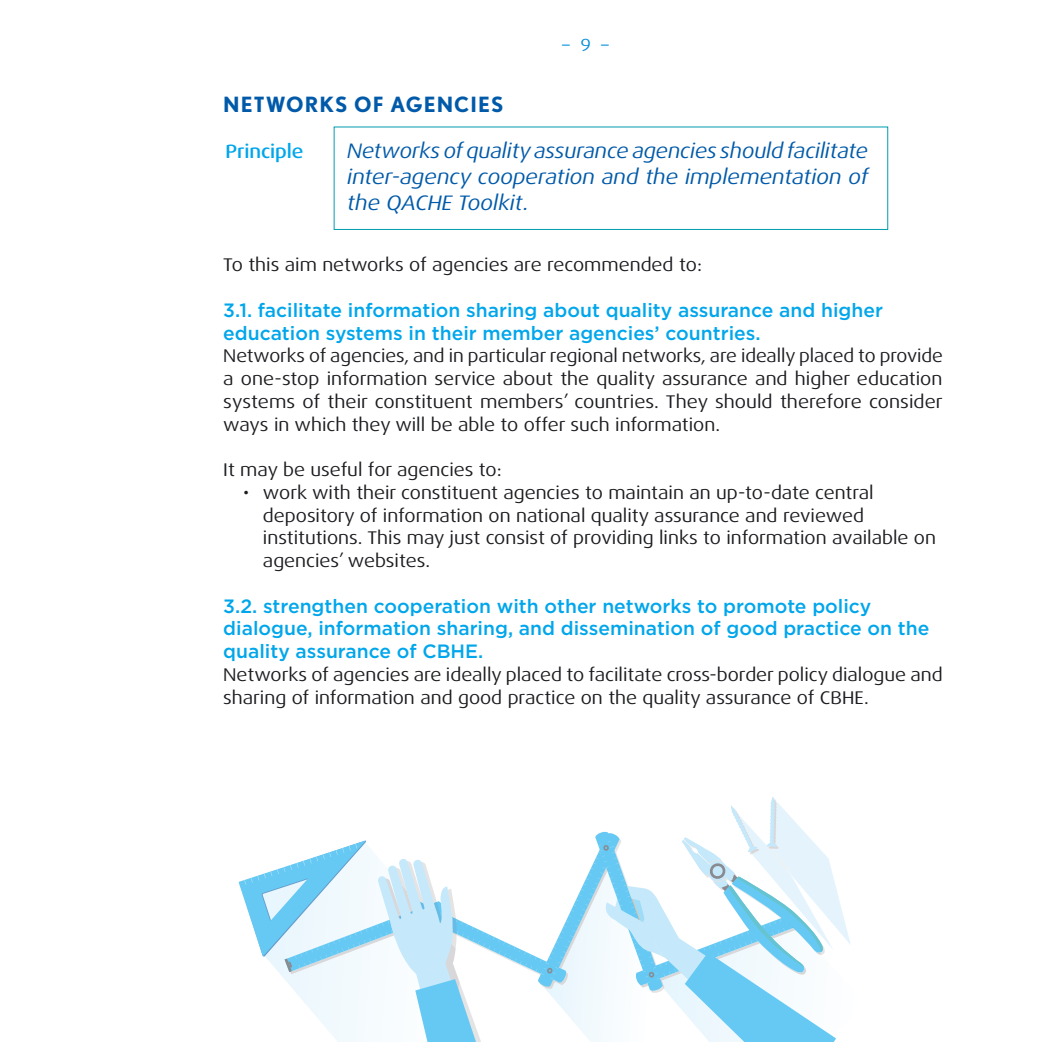
<style>
.page{position:relative;width:1042px;height:1042px;background:#fff}
.page>*{position:absolute;margin:0;border:0;box-sizing:border-box;transform-origin:0 0}
.t1{font:italic expanded 21px/26.2px "Dax OT";color:#005aa9;text-align:justify}
.t2{font:700 21px "Nobel";letter-spacing:.05em;color:#005aa9}
.t3{font:500 19.25px/22.8px "Gotham";color:#00a6eb}
.t4{font:500 expanded 19.25px "Dax OT";letter-spacing:-.005em;color:#00a6eb}
.t5{font:expanded 18.38px/22.8px "Dax OT";color:#1b1c20}
.t6{font:expanded 17.5px "Dax OT";color:#008fd7}
</style>
<div class="page">
<div style="left:334px;top:127px;width:554px;height:103px;border:1px solid #009cb1"></div>
<svg style="left:239px;top:797px;width:612px;height:245px"></svg>
<p class="t6" style="left:562px;top:34px;width:48px">– 9 –</p>
<p class="t2" style="left:223px;top:92px;width:282px">NETWORKS OF AGENCIES</p>
<p class="t1" style="left:347px;top:137px;width:522px">Networks of quality assurance agencies should facilitate inter-agency cooperation and the implementation of the QACHE Toolkit.</p>
<p class="t4" style="left:225px;top:139px;width:80px">Principle</p>
<p class="t5" style="left:223px;top:254px;width:480px">To this aim networks of agencies are recommended to:</p>
<p class="t3" style="left:223px;top:298px;width:661px">3.1. facilitate information sharing about quality assurance and higher education systems in their member agencies’ countries.</p>
<p class="t5" style="left:223px;top:345px;width:721px;text-align:justify">Networks of agencies, and in particular regional networks, are ideally placed to provide a one-stop information service about the quality assurance and higher education systems of their constituent members’ countries. They should therefore consider ways in which they will be able to offer such information.</p>
<p class="t5" style="left:223px;top:458px;width:280px">It may be useful for agencies to:</p>
<p class="t5" style="left:263px;top:481px;width:674px;text-indent:-20px">• work with their constituent agencies to maintain an up-to-date central depository of information on national quality assurance and reviewed institutions. This may just consist of providing links to information available on agencies’ websites.</p>
<p class="t3" style="left:223px;top:594px;width:707px">3.2. strengthen cooperation with other networks to promote policy dialogue, information sharing, and dissemination of good practice on the quality assurance of CBHE.</p>
<p class="t5" style="left:223px;top:663px;width:721px">Networks of agencies are ideally placed to facilitate cross-border policy dialogue and sharing of information and good practice on the quality assurance of CBHE.</p>
</div>
